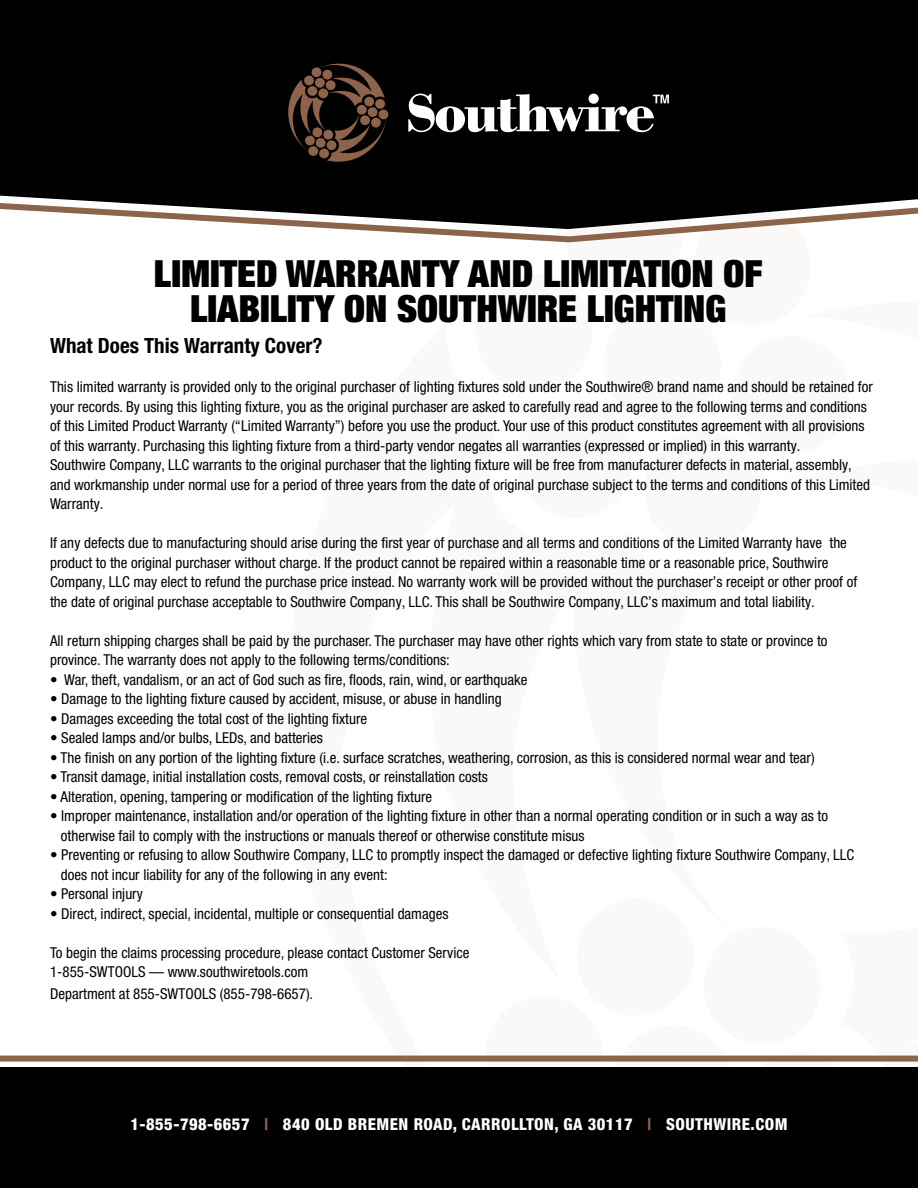
<style>
.page{position:relative;width:918px;height:1188px;background:#fff}
.page>*{position:absolute;margin:0;border:0;box-sizing:border-box;transform-origin:0 0}
.t1{font:900 condensed 37.5px/34.5px "Helvetica Neue LT Pro";color:#000;text-align:center}
.t2{font:700 condensed 21px "Helvetica Neue LT Pro";color:#000}
.t3{font:800 condensed 16.5px "Helvetica Neue LT Pro";letter-spacing:.03em;color:#fff}
.t4{font:condensed 15px/19.5px "Helvetica Neue LT Pro";color:#000}
.s1{color:#8d634b}
</style>
<div class="page">
<div style="left:565px;top:177px;width:117px;height:117px;background:#fbf9f8;border-radius:50%"></div>
<div style="left:475px;top:274px;width:118px;height:118px;background:#fbf9f8;border-radius:50%"></div>
<div style="left:0;top:1068px;width:918px;height:120px;background:#000"></div>
<div style="left:0;top:1056px;width:918px;height:6px;background:#8d634b"></div>
<div style="left:0;top:0;width:918px;height:198px;background:#000"></div>
<svg style="left:0;top:198px;width:918px;height:45px"></svg>
<div style="left:281px;top:57px;width:395px;height:112px;background:#000"></div>
<svg style="left:288px;top:64px;width:101px;height:98px"></svg>
<svg style="left:408px;top:94px;width:261px;height:38px"></svg>
<h1 class="t1" style="left:154px;top:255px;width:610px">LIMITED WARRANTY AND LIMITATION OF<br>LIABILITY ON SOUTHWIRE LIGHTING</h1>
<h2 class="t2" style="left:50px;top:333px;width:274px">What Does This Warranty Cover?</h2>
<p class="t4" style="left:50px;top:377px;width:824px">This limited warranty is provided only to the original purchaser of lighting fixtures sold under the Southwire® brand name and should be retained for your records. By using this lighting fixture, you as the original purchaser are asked to carefully read and agree to the following terms and conditions of this Limited Product Warranty (“Limited Warranty”) before you use the product. Your use of this product constitutes agreement with all provisions of this warranty. Purchasing this lighting fixture from a third-party vendor negates all warranties (expressed or implied) in this warranty.<br>Southwire Company, LLC warrants to the original purchaser that the lighting fixture will be free from manufacturer defects in material, assembly, and workmanship under normal use for a period of three years from the date of original purchase subject to the terms and conditions of this Limited Warranty.</p>
<p class="t4" style="left:50px;top:533px;width:809px">If any defects due to manufacturing should arise during the first year of purchase and all terms and conditions of the Limited Warranty have the product to the original purchaser without charge. If the product cannot be repaired within a reasonable time or a reasonable price, Southwire Company, LLC may elect to refund the purchase price instead. No warranty work will be provided without the purchaser’s receipt or other proof of the date of original purchase acceptable to Southwire Company, LLC. This shall be Southwire Company, LLC’s maximum and total liability.</p>
<p class="t4" style="left:50px;top:631px;width:779px">All return shipping charges shall be paid by the purchaser. The purchaser may have other rights which vary from state to state or province to province. The warranty does not apply to the following terms/conditions:</p>
<p class="t4" style="left:50px;top:670px;width:479px">• War, theft, vandalism, or an act of God such as fire, floods, rain, wind, or earthquake</p>
<p class="t4" style="left:50px;top:689px;width:453px">• Damage to the lighting fixture caused by accident, misuse, or abuse in handling</p>
<p class="t4" style="left:50px;top:709px;width:319px">• Damages exceeding the total cost of the lighting fixture</p>
<p class="t4" style="left:50px;top:728px;width:274px">• Sealed lamps and/or bulbs, LEDs, and batteries</p>
<p class="t4" style="left:50px;top:748px;width:766px">• The finish on any portion of the lighting fixture (i.e. surface scratches, weathering, corrosion, as this is considered normal wear and tear)</p>
<p class="t4" style="left:50px;top:767px;width:439px">• Transit damage, initial installation costs, removal costs, or reinstallation costs</p>
<p class="t4" style="left:50px;top:787px;width:384px">• Alteration, opening, tampering or modification of the lighting fixture</p>
<p class="t4" style="left:61px;top:806px;width:769px;text-indent:-11px">• Improper maintenance, installation and/or operation of the lighting fixture in other than a normal operating condition or in such a way as to otherwise fail to comply with the instructions or manuals thereof or otherwise constitute misus</p>
<p class="t4" style="left:61px;top:845px;width:795px;text-indent:-11px">• Preventing or refusing to allow Southwire Company, LLC to promptly inspect the damaged or defective lighting fixture Southwire Company, LLC does not incur liability for any of the following in any event:</p>
<p class="t4" style="left:50px;top:884px;width:94px">• Personal injury</p>
<p class="t4" style="left:50px;top:904px;width:400px">• Direct, indirect, special, incidental, multiple or consequential damages</p>
<p class="t4" style="left:50px;top:943px;width:421px">To begin the claims processing procedure, please contact Customer Service<br>1-855-SWTOOLS — www.southwiretools.com</p>
<p class="t4" style="left:50px;top:984px;width:265px">Department at 855-SWTOOLS (855-798-6657).</p>
<p class="t3" style="left:131px;top:1114px;width:658px">1-855-798-6657 <span class="s1">|</span> 840 OLD BREMEN ROAD, CARROLLTON, GA 30117 <span class="s1">|</span> SOUTHWIRE.COM</p>
</div>
